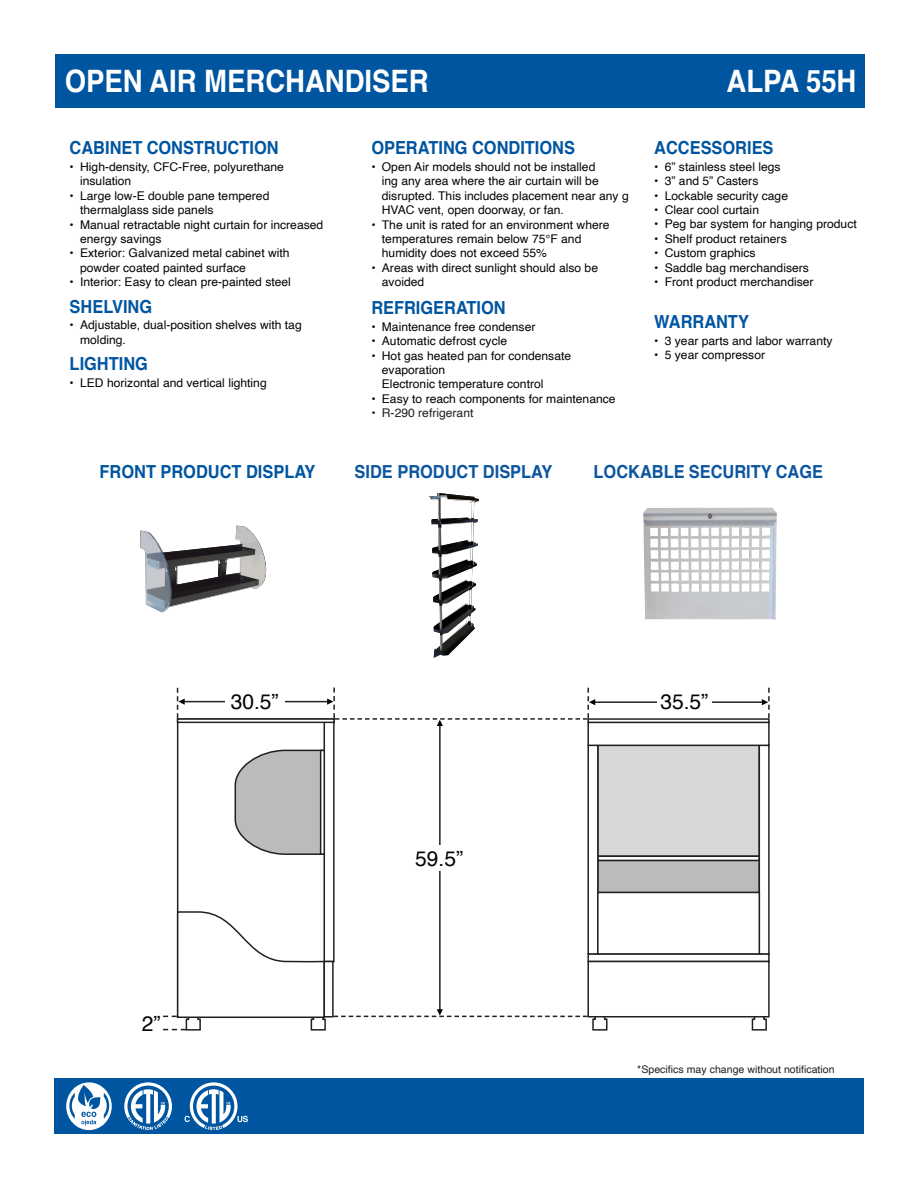
<style>
.page{position:relative;width:918px;height:1188px;background:#fff}
.page>*{position:absolute;margin:0;border:0;box-sizing:border-box;transform-origin:0 0}
.t1{font:700 30.9px "Helvetica";color:#fff;scale:.89 1}
.t2{font:21px "Helvetica";color:#040503}
.t3{font:700 18px "Helvetica";color:#0055a0;scale:.91 1}
.t4{font:700 18px "Helvetica";color:#0c56a1;scale:.91 1}
.t5{font:12px/14.4px "Helvetica";color:#040503}
.t6{font:12px "Helvetica";color:#231f20}
.t7{font:10.5px "Helvetica";color:#231f20}
</style>
<div class="page">
<div style="left:54px;top:1078px;width:810px;height:56px;background:#0055a0"></div>
<svg style="left:185px;top:1082px;width:63px;height:48px"></svg>
<svg style="left:124px;top:1082px;width:48px;height:48px"></svg>
<svg style="left:66px;top:1082px;width:46px;height:48px"></svg>
<div style="left:56px;top:54px;width:810px;height:53px;background:#0055a0"></div>
<img style="left:140px;top:526px;width:127px;height:87px">
<img style="left:643px;top:508px;width:134px;height:112px">
<img style="left:428px;top:493px;width:51px;height:165px">
<hr style="left:710px;top:701px;width:52px;height:2px;background:#231f20">
<hr style="left:594px;top:701px;width:77px;height:2px;background:#231f20">
<div style="left:657px;top:694px;width:54px;height:16px;background:#fff"></div>
<hr style="left:439px;top:724px;width:2px;height:286px;background:#231f20">
<div style="left:406px;top:845px;width:66px;height:26px;background:#fff"></div>
<hr style="left:275px;top:701px;width:54px;height:1px;background:#231f20">
<hr style="left:183px;top:701px;width:53px;height:1px;background:#231f20">
<svg style="left:177px;top:688px;width:8px;height:30px"></svg>
<svg style="left:327px;top:688px;width:268px;height:38px"></svg>
<div style="left:225px;top:693px;width:59px;height:17px;background:#fff"></div>
<div style="left:324px;top:719px;width:10px;height:243px;background:#fff"></div>
<div style="left:324px;top:718px;width:11px;height:244px;border:2px solid #231f20"></div>
<div style="left:177px;top:718px;width:158px;height:5px;border:2px solid #231f20"></div>
<svg style="left:234px;top:749px;width:92px;height:107px;background:#bcbcbd"></svg>
<div style="left:320px;top:750px;width:5px;height:105px;border:2px solid #231f20"></div>
<svg style="left:163px;top:910px;width:164px;height:121px"></svg>
<div style="left:324px;top:961px;width:10px;height:56px;border:2px solid #231f20"></div>
<svg style="left:762px;top:688px;width:8px;height:30px"></svg>
<div style="left:598px;top:745px;width:161px;height:111px;background:#d7d7d5"></div>
<div style="left:597px;top:745px;width:163px;height:112px;border:2px solid #231f20"></div>
<div style="left:598px;top:860px;width:161px;height:33px;background:#babbbb"></div>
<div style="left:597px;top:856px;width:163px;height:5px;border:2px solid #231f20"></div>
<div style="left:587px;top:745px;width:12px;height:210px;border:2px solid #231f20"></div>
<div style="left:759px;top:745px;width:11px;height:210px;border:2px solid #231f20"></div>
<div style="left:587px;top:961px;width:183px;height:56px;border:2px solid #231f20"></div>
<svg style="left:334px;top:1009px;width:274px;height:22px"></svg>
<svg style="left:751px;top:1015px;width:17px;height:16px"></svg>
<div style="left:597px;top:892px;width:163px;height:63px;border:2px solid #231f20"></div>
<div style="left:588px;top:722px;width:181px;height:23px;background:#fff"></div>
<div style="left:587px;top:722px;width:183px;height:24px;border:2px solid #231f20"></div>
<div style="left:587px;top:718px;width:183px;height:5px;border:2px solid #231f20"></div>
<p class="t1" style="left:65px;top:56px;width:411px">OPEN AIR MERCHANDISER</p>
<p class="t1" style="left:727px;top:56px;width:147px">ALPA 55H</p>
<p class="t3" style="left:70px;top:133px;width:231px">CABINET CONSTRUCTION</p>
<p class="t5" style="left:80px;top:160px;width:205px;text-indent:-10px">• High-density, CFC-Free, polyurethane insulation</p>
<p class="t5" style="left:80px;top:189px;width:191px;text-indent:-10px">• Large low-E double pane tempered thermalglass side panels</p>
<p class="t5" style="left:80px;top:217px;width:245px;text-indent:-10px">• Manual retractable night curtain for increased energy savings</p>
<p class="t5" style="left:80px;top:246px;width:211px;text-indent:-10px">• Exterior: Galvanized metal cabinet with powder coated painted surface</p>
<p class="t5" style="left:70px;top:275px;width:223px">• Interior: Easy to clean pre-painted steel</p>
<p class="t3" style="left:70px;top:292px;width:92px">SHELVING</p>
<p class="t5" style="left:80px;top:318px;width:223px;text-indent:-10px">• Adjustable, dual-position shelves with tag molding.</p>
<p class="t3" style="left:70px;top:349px;width:88px">LIGHTING</p>
<p class="t5" style="left:70px;top:376px;width:199px">• LED horizontal and vertical lighting</p>
<p class="t3" style="left:371px;top:133px;width:225px">OPERATING CONDITIONS</p>
<p class="t5" style="left:382px;top:160px;width:248px;text-indent:-10px">• Open Air models should not be installed<br>ing any area where the air curtain will be disrupted. This includes placement near any g HVAC vent, open doorway, or fan.</p>
<p class="t5" style="left:382px;top:217px;width:229px;text-indent:-10px">• The unit is rated for an environment where temperatures remain below 75°F and humidity does not exceed 55%</p>
<p class="t5" style="left:382px;top:261px;width:218px;text-indent:-10px">• Areas with direct sunlight should also be avoided</p>
<p class="t3" style="left:371px;top:293px;width:149px">REFRIGERATION</p>
<p class="t5" style="left:371px;top:320px;width:166px">• Maintenance free condenser</p>
<p class="t5" style="left:371px;top:334px;width:137px">• Automatic defrost cycle</p>
<p class="t5" style="left:382px;top:349px;width:191px;text-indent:-10px">• Hot gas heated pan for condensate evaporation<br>Electronic temperature control</p>
<p class="t5" style="left:371px;top:392px;width:246px">• Easy to reach components for maintenance</p>
<p class="t6" style="left:371px;top:404px;width:104px">• R-290 refrigerant</p>
<p class="t3" style="left:654px;top:133px;width:133px">ACCESSORIES</p>
<p class="t5" style="left:654px;top:160px;width:128px">• 6” stainless steel legs</p>
<p class="t5" style="left:654px;top:174px;width:106px">• 3” and 5” Casters</p>
<p class="t5" style="left:654px;top:188px;width:135px">• Lockable security cage</p>
<p class="t5" style="left:654px;top:203px;width:106px">• Clear cool curtain</p>
<p class="t5" style="left:654px;top:217px;width:204px">• Peg bar system for hanging product</p>
<p class="t5" style="left:654px;top:232px;width:134px">• Shelf product retainers</p>
<p class="t5" style="left:654px;top:246px;width:103px">• Custom graphics</p>
<p class="t5" style="left:654px;top:260px;width:156px">• Saddle bag merchandisers</p>
<p class="t5" style="left:654px;top:275px;width:161px">• Front product merchandiser</p>
<p class="t3" style="left:654px;top:307px;width:105px">WARRANTY</p>
<p class="t5" style="left:654px;top:334px;width:180px">• 3 year parts and labor warranty</p>
<p class="t5" style="left:654px;top:348px;width:112px">• 5 year compressor</p>
<p class="t3" style="left:100px;top:457px;width:239px">FRONT PRODUCT DISPLAY</p>
<p class="t4" style="left:355px;top:457px;width:219px">SIDE PRODUCT DISPLAY</p>
<p class="t4" style="left:594px;top:457px;width:254px">LOCKABLE SECURITY CAGE</p>
<p class="t2" style="left:231px;top:686px;width:49px">30.5”</p>
<p class="t2" style="left:142px;top:1007px;width:20px">2”</p>
<p class="t2" style="left:415px;top:842px;width:49px">59.5”</p>
<p class="t2" style="left:660px;top:686px;width:49px">35.5”</p>
<p class="t7" style="left:637px;top:1061px;width:199px">*Specifics may change without notification</p>
</div>
